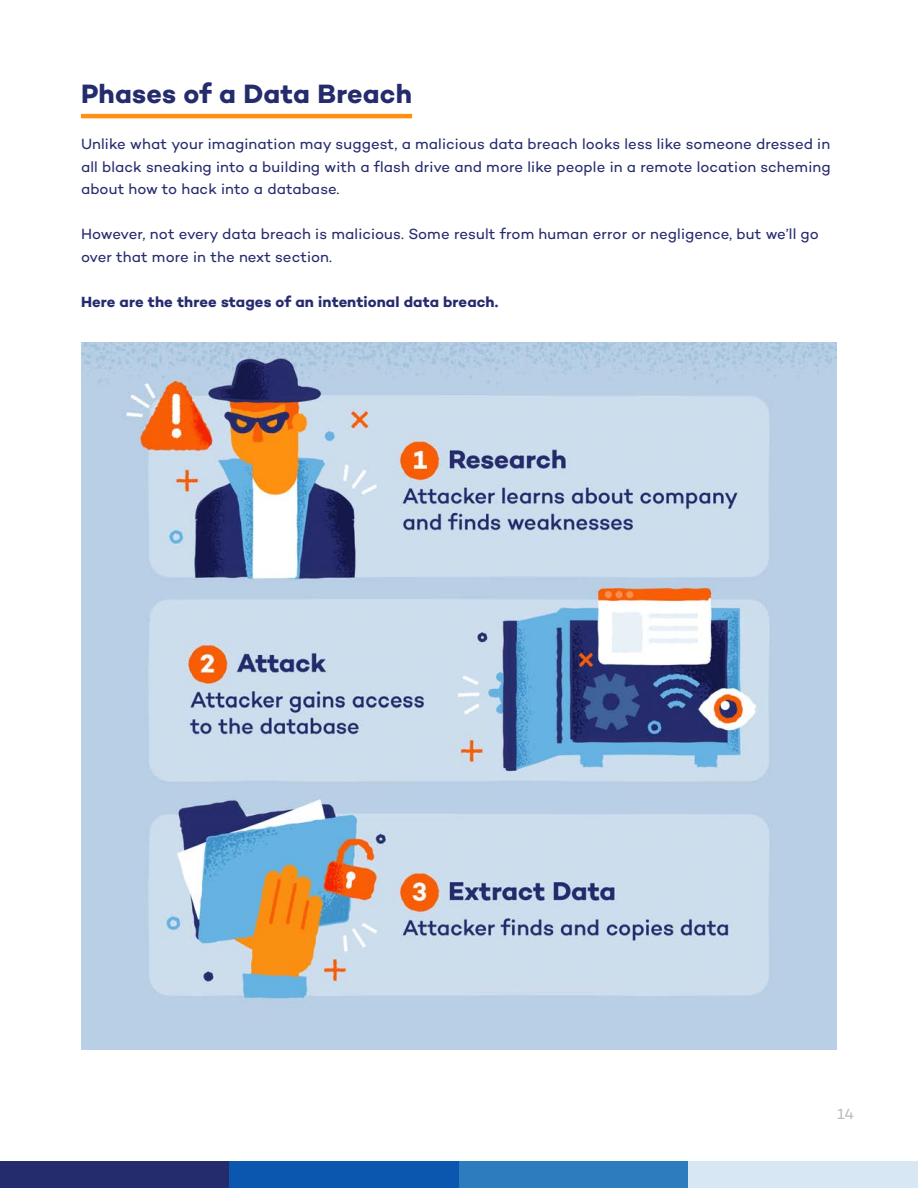
<style>
.page{position:relative;width:918px;height:1188px;background:#fff}
.page>*{position:absolute;margin:0;border:0;box-sizing:border-box;transform-origin:0 0}
.Subheads_Underline{font:700 27px "Campton";letter-spacing:.005em;color:#252c6d}
.Body_Copy{font:15px/22.5px "Campton";letter-spacing:.005em;color:#262b6e;text-align:justify}
.Body_Copy-2{font:700 15px "Campton";letter-spacing:.005em;color:#262b6e}
.t1{font:15px "Campton";color:#bcbdc0}
</style>
<div class="page">
<div style="left:0;top:1161px;width:230px;height:27px;background:#252c6d"></div>
<div style="left:230px;top:1161px;width:229px;height:27px;background:#0b56af"></div>
<div style="left:459px;top:1161px;width:229px;height:27px;background:#2d7dbe"></div>
<div style="left:688px;top:1161px;width:230px;height:27px;background:#d7e8f4"></div>
<hr style="left:81px;top:114px;width:331px;height:4px;background:#ff9012">
<img style="left:81px;top:342px;width:756px;height:708px">
<p class="Subheads_Underline" style="left:81px;top:76px;width:333px">Phases of a Data Breach</p>
<p class="Body_Copy" style="left:81px;top:132px;width:751px">Unlike what your imagination may suggest, a malicious data breach looks less like someone dressed in all black sneaking into a building with a flash drive and more like people in a remote location scheming about how to hack into a database.</p>
<p class="Body_Copy" style="left:81px;top:222px;width:739px">However, not every data breach is malicious. Some result from human error or negligence, but we’ll go over that more in the next section.</p>
<p class="Body_Copy-2" style="left:81px;top:292px;width:419px">Here are the three stages of an intentional data breach.</p>
<p class="t1" style="left:837px;top:1104px;width:19px">14</p>
</div>
